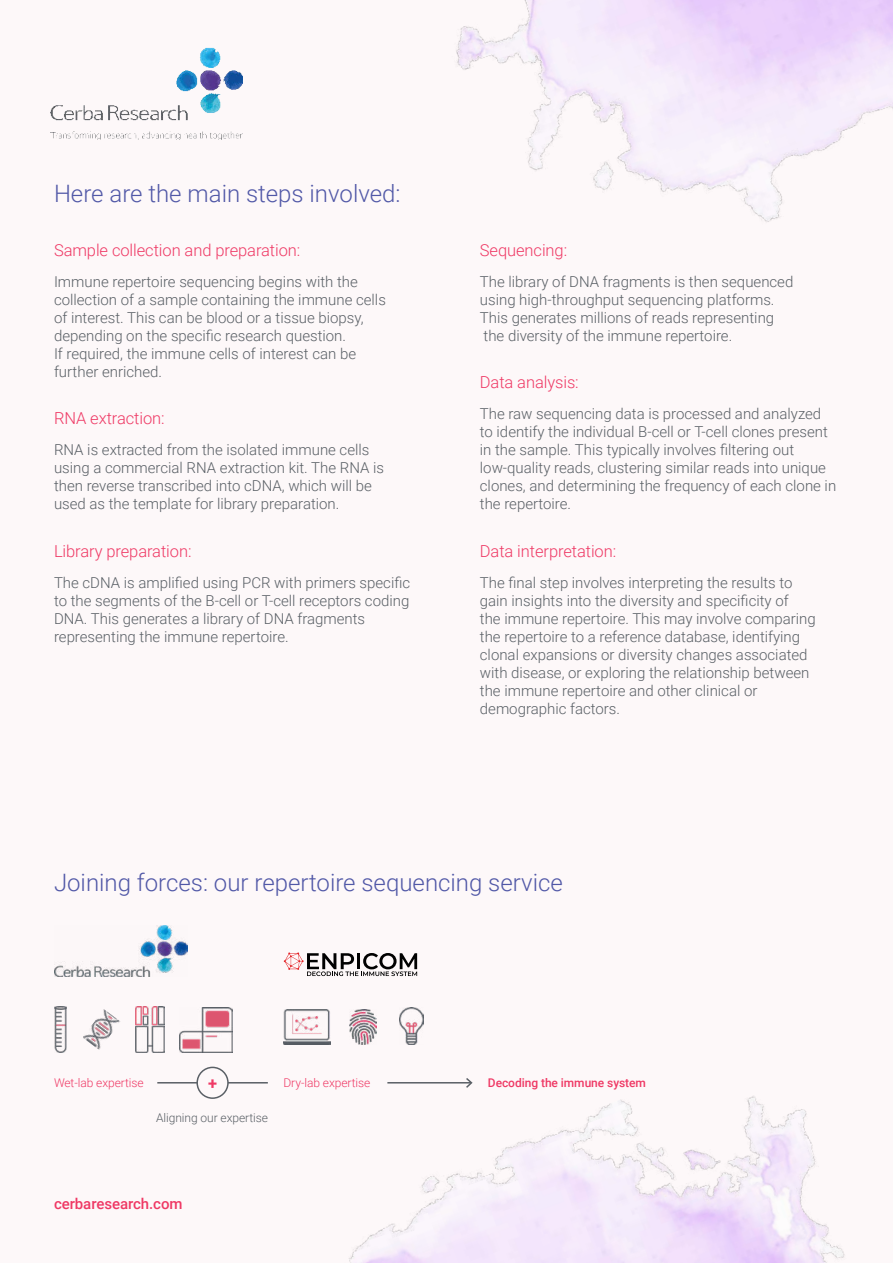
<style>
.page{position:relative;width:893px;height:1263px;background:#fdf8f9}
.page>*{position:absolute;margin:0;border:0;box-sizing:border-box;transform-origin:0 0}
.t1{font:300 24px "Roboto";color:#5158a7}
.t2{font:300 16.5px "Roboto";letter-spacing:-.005em;color:#ef3965}
.t3{font:700 16.5px "Roboto";color:#ef3965}
.t4{font:300 15px/18px "Roboto";color:#5a6066}
.t5{font:500 15px "Roboto";letter-spacing:-.005em;color:#ef3965}
.t6{font:300 12px "Roboto";letter-spacing:-.005em;color:#ef3965}
.t7{font:500 12px "Roboto";letter-spacing:-.005em;color:#ef3965}
.t8{font:300 12px "Roboto";letter-spacing:-.005em;color:#5a6066}
</style>
<div class="page">
<img style="left:456px;top:0;width:437px;height:222px">
<img style="left:234px;top:1041px;width:611px;height:222px">
<img style="left:54px;top:1006px;width:13px;height:47px">
<img style="left:284px;top:1010px;width:46px;height:34px">
<img style="left:350px;top:1009px;width:26px;height:36px">
<img style="left:400px;top:1008px;width:24px;height:37px">
<img style="left:83px;top:1009px;width:37px;height:41px">
<img style="left:180px;top:1008px;width:52px;height:45px">
<img style="left:135px;top:1006px;width:30px;height:47px">
<svg style="left:284px;top:952px;width:133px;height:24px"></svg>
<img style="left:54px;top:925px;width:134px;height:52px">
<hr style="left:157px;top:1082px;width:111px;height:1px;background:#5a6066">
<hr style="left:387px;top:1082px;width:84px;height:1px;background:#5a6066">
<div style="left:197px;top:1067px;width:31px;height:31px;background:#fdf8f9;border-radius:50%"></div>
<div style="left:196px;top:1067px;width:33px;height:32px;border:2px solid #5a6066;border-radius:50%"></div>
<svg style="left:464px;top:1076px;width:10px;height:13px"></svg>
<img style="left:51px;top:47px;width:192px;height:93px">
<h1 class="t1" style="left:54px;top:176px;width:348px">Here are the main steps involved:</h1>
<p class="t2" style="left:54px;top:243px;width:248px">Sample collection and preparation:</p>
<p class="t4" style="left:54px;top:273px;width:333px">Immune repertoire sequencing begins with the collection of a sample containing the immune cells of interest. This can be blood or a tissue biopsy, depending on the specific research question.<br>If required, the immune cells of interest can be further enriched.</p>
<p class="t2" style="left:54px;top:407px;width:112px">RNA extraction:</p>
<p class="t4" style="left:54px;top:440px;width:332px">RNA is extracted from the isolated immune cells using a commercial RNA extraction kit. The RNA is then reverse transcribed into cDNA, which will be used as the template for library preparation.</p>
<p class="t2" style="left:54px;top:545px;width:139px">Library preparation:</p>
<p class="t4" style="left:54px;top:573px;width:358px">The cDNA is amplified using PCR with primers specific to the segments of the B-cell or T-cell receptors coding DNA. This generates a library of DNA fragments representing the immune repertoire.</p>
<p class="t2" style="left:480px;top:243px;width:89px">Sequencing:</p>
<p class="t4" style="left:480px;top:272px;width:315px">The library of DNA fragments is then sequenced using high-throughput sequencing platforms.<br>This generates millions of reads representing the diversity of the immune repertoire.</p>
<p class="t2" style="left:480px;top:376px;width:100px">Data analysis:</p>
<p class="t4" style="left:480px;top:404px;width:358px">The raw sequencing data is processed and analyzed to identify the individual B-cell or T-cell clones present in the sample. This typically involves filtering out low-quality reads, clustering similar reads into unique clones, and determining the frequency of each clone in the repertoire.</p>
<p class="t2" style="left:480px;top:545px;width:138px">Data interpretation:</p>
<p class="t4" style="left:480px;top:573px;width:337px">The final step involves interpreting the results to gain insights into the diversity and specificity of<br>the immune repertoire. This may involve comparing the repertoire to a reference database, identifying clonal expansions or diversity changes associated with disease, or exploring the relationship between the immune repertoire and other clinical or demographic factors.</p>
<h1 class="t1" style="left:54px;top:865px;width:510px">Joining forces: our repertoire sequencing service</h1>
<p class="t6" style="left:54px;top:1075px;width:91px">Wet-lab expertise</p>
<p class="t6" style="left:283px;top:1075px;width:88px">Dry-lab expertise</p>
<p class="t3" style="left:208px;top:1073px;width:11px">+</p>
<p class="t8" style="left:156px;top:1109px;width:114px">Aligning our expertise</p>
<p class="t5" style="left:54px;top:1198px;width:130px">cerbaresearch.com</p>
<p class="t7" style="left:488px;top:1078px;width:160px">Decoding the immune system</p>
</div>
